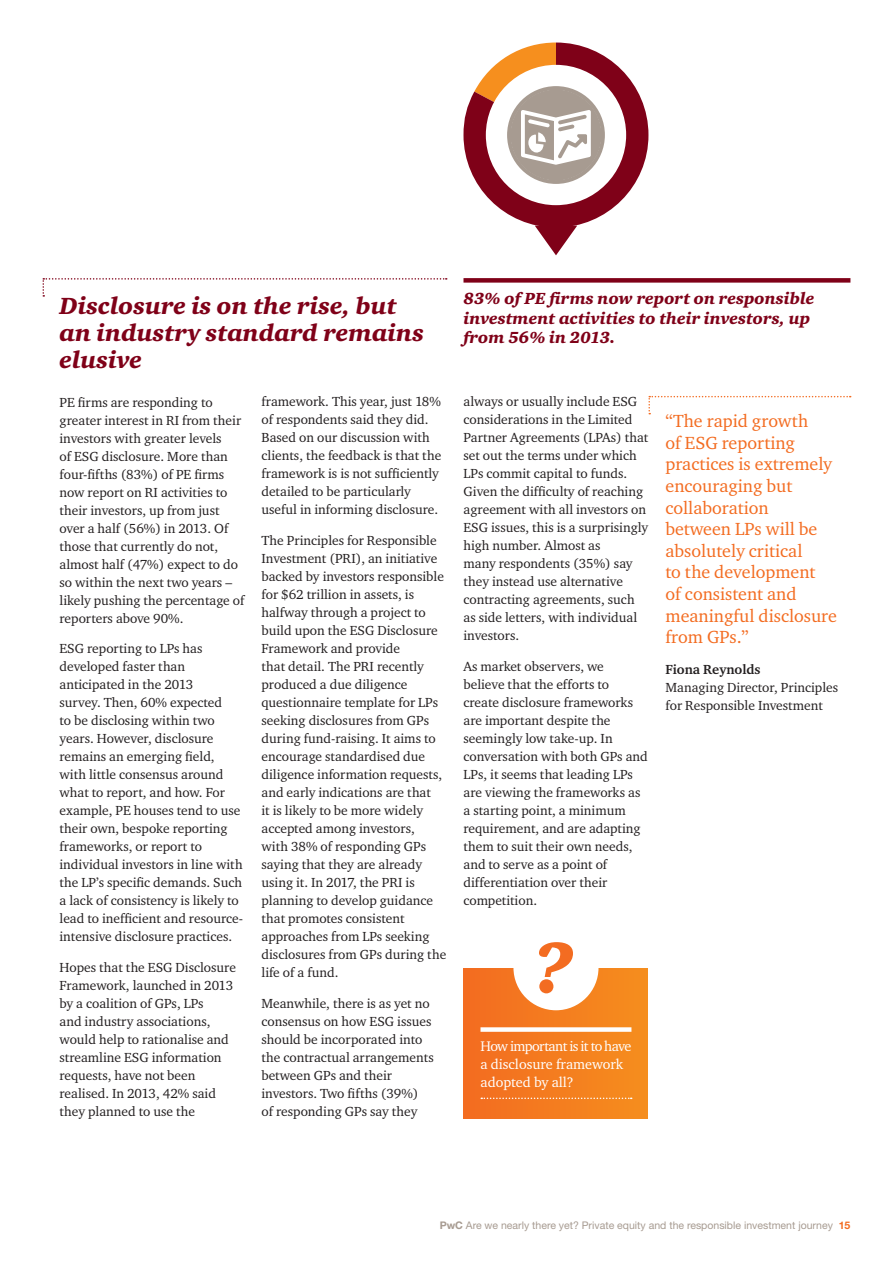
<style>
.page{position:relative;width:893px;height:1263px;background:#fff}
.page>*{position:absolute;margin:0;border:0;box-sizing:border-box;transform-origin:0 0}
.t1{font:24px/27px "Charter ITC Blac Ital";color:#7f0118}
.t2{font:18px/21.6px "Charter ITC";color:#f36c21}
.t3{font:16.5px/19.8px "Charter ITC Blac Ital";color:#7f0118}
.t4{font:14.25px/18px "Charter ITC";letter-spacing:-.01em;color:#fff}
.t5{font:13.5px/18px "Charter ITC";color:#231f20}
.t6{font:700 13.5px "Charter ITC";color:#231f20}
.t7{font:10.5px "Helvetica Neue";color:#a79b91}
.s1{font-weight:700}
.s2{font-weight:700;color:#f36c21}
</style>
<div class="page">
<div style="left:463px;top:968px;width:185px;height:150px;background:linear-gradient(to right,#f36b20,#f58e1e)"></div>
<div style="left:513px;top:925px;width:85px;height:85px;background:#fff;border-radius:50%"></div>
<svg style="left:539px;top:942px;width:34px;height:51px"></svg>
<div style="left:480px;top:1027px;width:151px;height:5px;background:#fff"></div>
<svg style="left:481px;top:1097px;width:151px;height:2px"></svg>
<svg style="left:43px;top:278px;width:404px;height:19px"></svg>
<svg style="left:648px;top:396px;width:203px;height:18px"></svg>
<div style="left:463px;top:278px;width:387px;height:5px;background:#7f0118"></div>
<svg style="left:463px;top:43px;width:185px;height:212px"></svg>
<h1 class="t1" style="left:60px;top:292px;width:366px">Disclosure is on the rise, but an industry standard remains elusive</h1>
<p class="t5" style="left:60px;top:393px;width:186px">PE firms are responding to greater interest in RI from their investors with greater levels<br>of ESG disclosure. More than four-fifths (83%) of PE firms now report on RI activities to their investors, up from just over a half (56%) in 2013. Of those that currently do not, almost half (47%) expect to do so within the next two years – likely pushing the percentage of reporters above 90%.</p>
<p class="t5" style="left:60px;top:639px;width:185px">ESG reporting to LPs has developed faster than anticipated in the 2013<br>survey. Then, 60% expected<br>to be disclosing within two years. However, disclosure remains an emerging field, with little consensus around what to report, and how. For example, PE houses tend to use their own, bespoke reporting frameworks, or report to individual investors in line with the LP’s specific demands. Such a lack of consistency is likely to lead to inefficient and resource&shy;intensive disclosure practices.</p>
<p class="t5" style="left:60px;top:958px;width:178px">Hopes that the ESG Disclosure<br>Framework, launched in 2013 by a coalition of GPs, LPs<br>and industry associations, would help to rationalise and streamline ESG information requests, have not been realised. In 2013, 42% said they planned to use the</p>
<p class="t5" style="left:262px;top:393px;width:181px">framework. This year, just 18% of respondents said they did.<br>Based on our discussion with clients, the feedback is that the framework is is not sufficiently detailed to be particularly useful in informing disclosure.</p>
<p class="t5" style="left:262px;top:531px;width:186px">The Principles for Responsible<br>Investment (PRI), an initiative backed by investors responsible for $62 trillion in assets, is halfway through a project to build upon the ESG Disclosure<br>Framework and provide<br>that detail. The PRI recently produced a due diligence questionnaire template for LPs seeking disclosures from GPs during fund-raising. It aims to encourage standardised due diligence information requests, and early indications are that<br>it is likely to be more widely accepted among investors,<br>with 38% of responding GPs saying that they are already using it. In 2017, the PRI is planning to develop guidance that promotes consistent approaches from LPs seeking disclosures from GPs during the life of a fund.</p>
<p class="t5" style="left:262px;top:994px;width:174px">Meanwhile, there is as yet no consensus on how ESG issues should be incorporated into the contractual arrangements between GPs and their investors. Two fifths (39%)<br>of responding GPs say they</p>
<p class="t3" style="left:463px;top:288px;width:353px">83% of PE firms now report on responsible investment activities to their investors, up from 56% in 2013.</p>
<p class="t5" style="left:463px;top:392px;width:186px">always or usually include ESG considerations in the Limited<br>Partner Agreements (LPAs) that set out the terms under which<br>LPs commit capital to funds.<br>Given the difficulty of reaching agreement with all investors on<br>ESG issues, this is a surprisingly high number. Almost as<br>many respondents (35%) say they instead use alternative contracting agreements, such as side letters, with individual investors.</p>
<p class="t5" style="left:463px;top:657px;width:186px">As market observers, we believe that the efforts to create disclosure frameworks are important despite the seemingly low take-up. In conversation with both GPs and<br>LPs, it seems that leading LPs are viewing the frameworks as a starting point, a minimum requirement, and are adapting them to suit their own needs, and to serve as a point of differentiation over their competition.</p>
<h2 class="t2" style="left:665px;top:410px;width:173px">“The rapid growth<br>of ESG reporting practices is extremely encouraging but collaboration between LPs will be absolutely critical<br>to the development<br>of consistent and meaningful disclosure from GPs.”</h2>
<p class="t6" style="left:665px;top:661px;width:97px">Fiona Reynolds</p>
<p class="t5" style="left:665px;top:678px;width:174px">Managing Director, Principles for Responsible Investment</p>
<p class="t4" style="left:480px;top:1037px;width:152px">How important is it to have a disclosure framework adopted by all?</p>
<p class="t7" style="left:440px;top:1219px;width:412px"><span class="s1">PwC</span> Are we nearly there yet? Private equity and the responsible investment journey <span class="s2">15</span></p>
</div>
